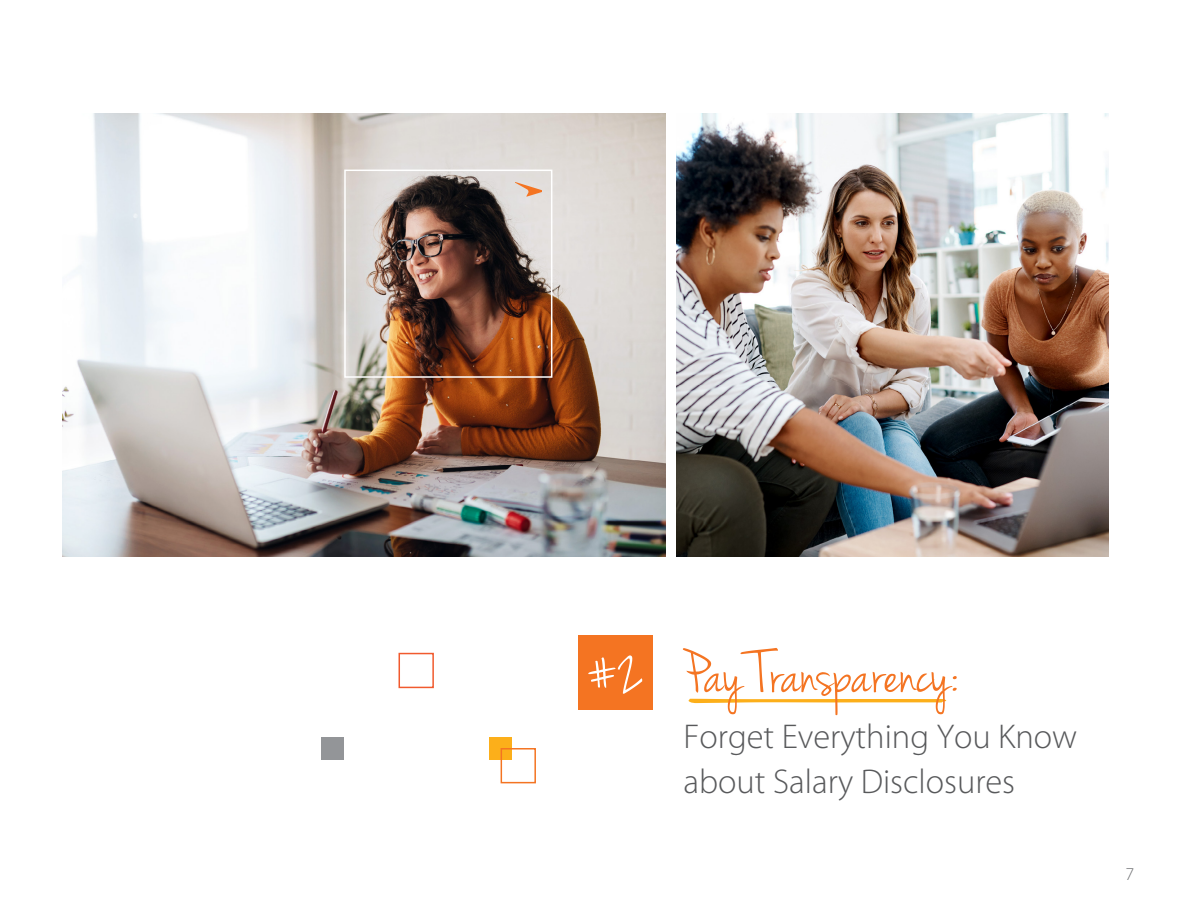
<style>
.page{position:relative;width:1188px;height:918px;background:#fff}
.page>*{position:absolute;margin:0;border:0;box-sizing:border-box;transform-origin:0 0}
.t1{font:63px "Jenna Sue";color:#f47422}
.t2{font:63px "Jenna Sue";color:#fff}
.t3{font:300 34.5px/45px "Myriad Pro";color:#58595b}
.t4{font:300 18px "Myriad Pro";color:#6d6e71}
</style>
<div class="page">
<svg style="left:688px;top:699px;width:258px;height:4px"></svg>
<img style="left:63px;top:113px;width:602px;height:443px">
<img style="left:676px;top:113px;width:432px;height:443px">
<div style="left:489px;top:737px;width:23px;height:22px;background:#fcaf1a"></div>
<div style="left:399px;top:653px;width:35px;height:35px;border:2px solid #f15a2e"></div>
<div style="left:501px;top:748px;width:35px;height:35px;border:2px solid #f47422"></div>
<div style="left:578px;top:636px;width:75px;height:74px;background:#f47422"></div>
<div style="left:322px;top:737px;width:22px;height:22px;background:#939598"></div>
<div style="left:344px;top:170px;width:208px;height:208px;border:2px solid #fff"></div>
<svg style="left:516px;top:182px;width:26px;height:15px"></svg>
<h1 class="t2" style="left:584px;top:638px;width:63px">#2</h1>
<h1 class="t1" style="left:684px;top:638px;width:276px">Pay Transparency:</h1>
<p class="t3" style="left:684px;top:713px;width:395px">Forget Everything You Know about Salary Disclosures</p>
<p class="t4" style="left:1125px;top:863px;width:10px">7</p>
</div>
